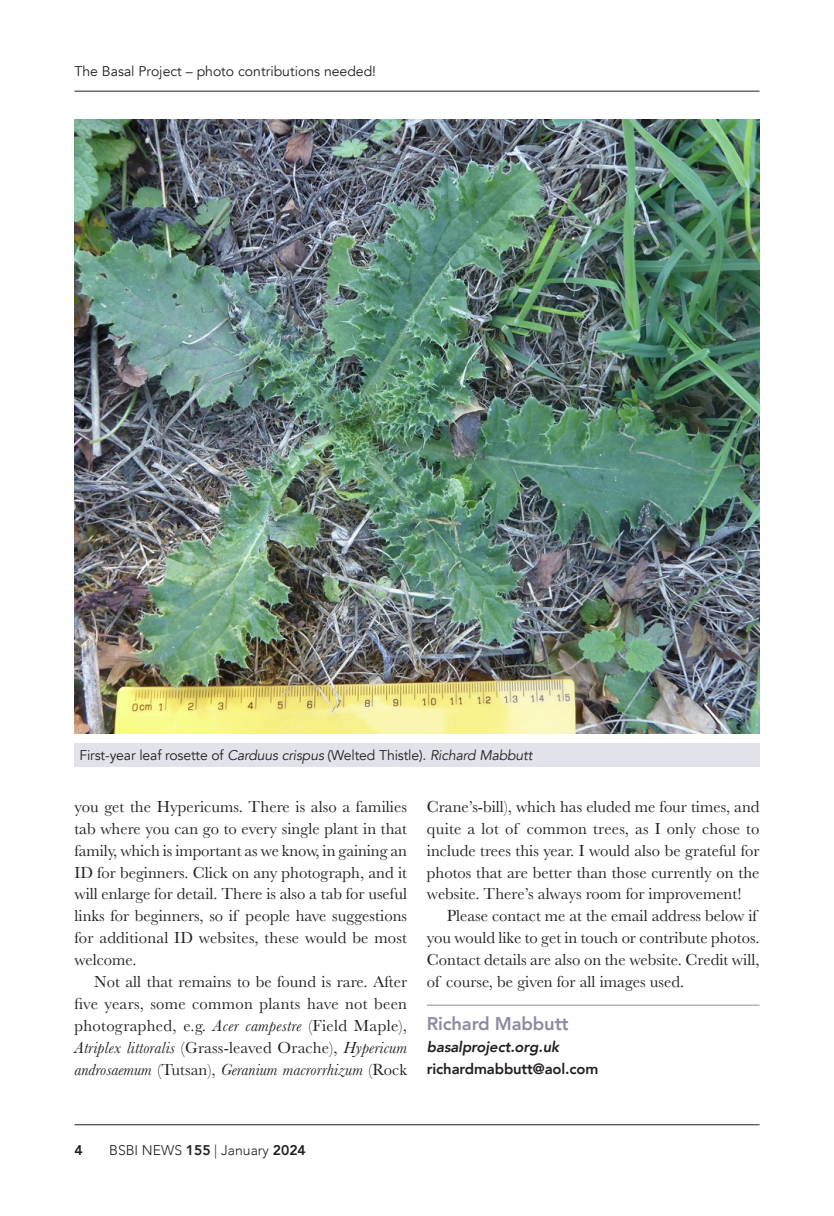
<style>
.page{position:relative;width:834px;height:1216px;background:#fff}
.page>*{position:absolute;margin:0;border:0;box-sizing:border-box;transform-origin:0 0}
.End_author___rule_above{font:800 18.38px "Avenir";letter-spacing:-.01em;color:#8d8c9d}
.Justified_indent{font:16.62px/21.9px "Baskerville";color:#231f20;text-align:justify}
.email_address__articles{font:800 14.88px "Avenir";letter-spacing:-.01em;color:#231f20}
.email_address__articles-2{font:italic 800 14.88px "Avenir";letter-spacing:-.01em;color:#231f20}
.Running_title_left{font:14px "Avenir";color:#231f20}
.t1{font:300 14px "Avenir";color:#231f20}
.t2{font:800 14px "Avenir";color:#231f20}
.s1{font-style:italic}
.s2{font-weight:800}
</style>
<div class="page">
<hr style="left:74px;top:1124px;width:685px;height:1px;background:#231f20">
<hr style="left:427px;top:1004px;width:332px;height:1px;background:#8d8c9d">
<img style="left:74px;top:119px;width:685px;height:614px">
<div style="left:74px;top:743px;width:685px;height:24px;background:#e2e2eb"></div>
<hr style="left:74px;top:91px;width:685px;height:1px;background:#231f20">
<p class="Running_title_left" style="left:74px;top:63px;width:303px">The Basal Project – photo contributions needed!</p>
<p class="Running_title_left" style="left:79px;top:746px;width:454px">First-year leaf rosette of <span class="s1">Carduus crispus</span> (Welted Thistle). <span class="s1">Richard Mabbutt</span></p>
<p class="Justified_indent" style="left:74px;top:795px;width:334px">you get the Hypericums. There is also a families tab where you can go to every single plant in that family, which is important as we know, in gaining an ID for beginners. Click on any photograph, and it will enlarge for detail. There is also a tab for useful links for beginners, so if people have suggestions for additional ID websites, these would be most welcome.</p>
<p class="Justified_indent" style="left:74px;top:970px;width:334px;text-indent:20px">Not all that remains to be found is rare. After five years, some common plants have not been photographed, e.g. <span class="s1">Acer campestre</span> (Field Maple), <span class="s1">Atriplex littoralis</span> (Grass-leaved Orache), <span class="s1">Hypericum androsaemum</span> (Tutsan), <span class="s1">Geranium macrorrhizum</span> (Rock</p>
<p class="Justified_indent" style="left:427px;top:795px;width:334px">Crane’s-bill), which has eluded me four times, and quite a lot of common trees, as I only chose to include trees this year. I would also be grateful for photos that are better than those currently on the website. There’s always room for improvement!</p>
<p class="Justified_indent" style="left:427px;top:905px;width:334px;text-align:left;text-indent:20px">Please contact me at the email address below if you would like to get in touch or contribute photos.<br>Contact details are also on the website. Credit will, of course, be given for all images used.</p>
<p class="End_author___rule_above" style="left:427px;top:1009px;width:143px">Richard Mabbutt</p>
<p class="email_address__articles-2" style="left:427px;top:1038px;width:134px">basalproject.org.uk</p>
<p class="email_address__articles" style="left:427px;top:1057px;width:173px">richardmabbutt@aol.com</p>
<p class="t2" style="left:74px;top:1138px;width:10px">4</p>
<p class="t1" style="left:109px;top:1141px;width:198px">BSBI NEWS <span class="s2">155</span> | January <span class="s2">2024</span></p>
</div>
